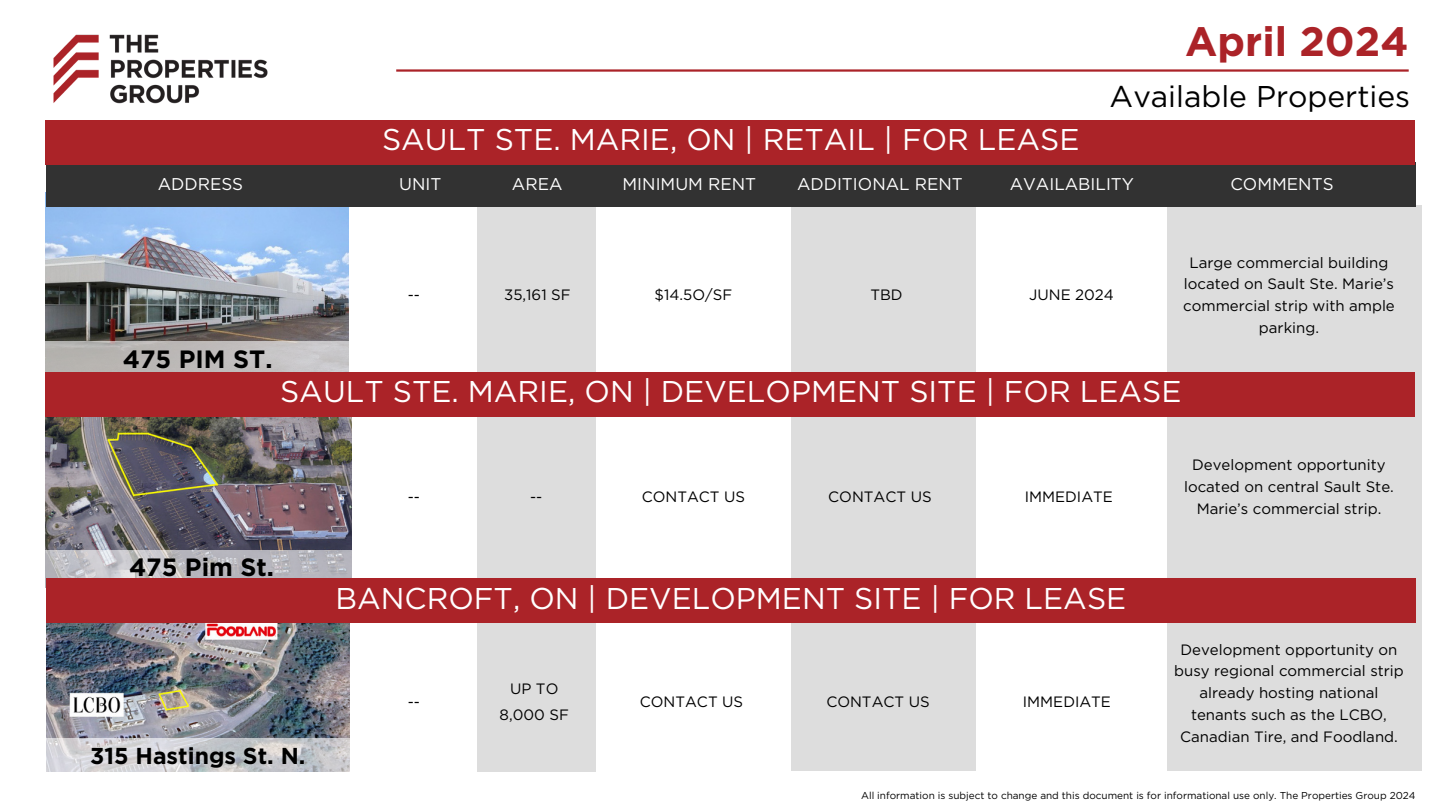
<style>
.page{position:relative;width:1440px;height:810px;background:#fff}
.page>*{position:absolute;margin:0;border:0;box-sizing:border-box;transform-origin:0 0}
.t1{font:700 41px "Gotham Pro";color:#ab2328}
.t2{font:30px "Gotham Pro";color:#fff}
.t3{font:30px "Gotham Pro";color:#000}
.t4{font:700 25px "Gotham Pro";color:#000}
.t5{font:700 23px "Gotham Pro";color:#000}
.t6{font:17px "Gotham Pro";color:#fff}
.t7{font:15px/21.8px "Gotham Pro";color:#000;text-align:center}
.t8{font:10px "Gotham Pro";color:#000}
</style>
<div class="page">
<img style="left:45px;top:34px;width:223px;height:91px">
<hr style="left:396px;top:69px;width:1013px;height:3px;background:#ab2328">
<div style="left:1167px;top:205px;width:254px;height:566px;background:#ddd"></div>
<div style="left:791px;top:207px;width:185px;height:564px;background:#ddd"></div>
<div style="left:477px;top:207px;width:118px;height:564px;background:#ddd"></div>
<img style="left:46px;top:207px;width:303px;height:134px">
<div style="left:46px;top:341px;width:306px;height:38px;background:linear-gradient(to right,#b1aeaa,#cdcbce)"></div>
<div style="left:46px;top:163px;width:1369px;height:44px;background:#323232"></div>
<div style="left:46px;top:120px;width:1369px;height:44px;background:#ab2328"></div>
<img style="left:46px;top:416px;width:305px;height:134px">
<svg style="left:46px;top:550px;width:306px;height:29px;background:#bdb8bd"></svg>
<div style="left:46px;top:372px;width:1369px;height:44px;background:#ab2328"></div>
<img style="left:46px;top:623px;width:303px;height:116px">
<div style="left:46px;top:579px;width:1369px;height:44px;background:#ab2328"></div>
<svg style="left:46px;top:739px;width:304px;height:33px;background:#cdced1"></svg>
<h1 class="t1" style="left:1185px;top:26px;width:225px">April 2024</h1>
<h2 class="t2" style="left:382px;top:128px;width:699px">SAULT STE. MARIE, ON | RETAIL | FOR LEASE</h2>
<h2 class="t3" style="left:1110px;top:86px;width:302px">Available Properties</h2>
<p class="t6" style="left:158px;top:178px;width:87px">ADDRESS</p>
<p class="t6" style="left:399px;top:177px;width:44px">UNIT</p>
<p class="t6" style="left:512px;top:177px;width:52px">AREA</p>
<p class="t6" style="left:623px;top:177px;width:135px">MINIMUM RENT</p>
<p class="t6" style="left:797px;top:177px;width:167px">ADDITIONAL RENT</p>
<p class="t6" style="left:1010px;top:177px;width:126px">AVAILABILITY</p>
<p class="t6" style="left:1230px;top:177px;width:105px">COMMENTS</p>
<h3 class="t4" style="left:123px;top:349px;width:151px">475 PIM ST.</h3>
<p class="t7" style="left:408px;top:285px;width:14px">--</p>
<p class="t7" style="left:504px;top:285px;width:68px">35,161 SF</p>
<p class="t7" style="left:655px;top:285px;width:79px">$14.5O/SF</p>
<p class="t7" style="left:870px;top:285px;width:34px">TBD</p>
<p class="t7" style="left:1029px;top:285px;width:86px">JUNE 2024</p>
<p class="t7" style="left:1183px;top:253px;width:213px">Large commercial building located on Sault Ste. Marie’s commercial strip with ample parking.</p>
<h2 class="t2" style="left:280px;top:380px;width:903px">SAULT STE. MARIE, ON | DEVELOPMENT SITE | FOR LEASE</h2>
<h3 class="t4" style="left:129px;top:557px;width:146px">475 Pim St.</h3>
<p class="t7" style="left:408px;top:486px;width:14px">--</p>
<p class="t7" style="left:530px;top:486px;width:14px">--</p>
<p class="t7" style="left:642px;top:487px;width:105px">CONTACT US</p>
<p class="t7" style="left:828px;top:487px;width:105px">CONTACT US</p>
<p class="t7" style="left:1025px;top:487px;width:90px">IMMEDIATE</p>
<h2 class="t2" style="left:336px;top:587px;width:792px">BANCROFT, ON | DEVELOPMENT SITE | FOR LEASE</h2>
<p class="t7" style="left:408px;top:692px;width:14px">--</p>
<p class="t7" style="left:500px;top:676px;width:71px;line-height:26.2px">UP TO<br>8,000 SF</p>
<p class="t7" style="left:640px;top:692px;width:105px">CONTACT US</p>
<p class="t7" style="left:826px;top:692px;width:105px">CONTACT US</p>
<p class="t7" style="left:1023px;top:692px;width:90px">IMMEDIATE</p>
<p class="t7" style="left:1184px;top:455px;width:211px">Development opportunity located on central Sault Ste.<br>Marie’s commercial strip.</p>
<p class="t7" style="left:1174px;top:640px;width:231px">Development opportunity on busy regional commercial strip already hosting national tenants such as the LCBO,<br>Canadian Tire, and Foodland.</p>
<h3 class="t5" style="left:90px;top:747px;width:217px">315 Hastings St. N.</h3>
<p class="t8" style="left:861px;top:792px;width:556px">All information is subject to change and this document is for informational use only. The Properties Group 2024</p>
</div>
